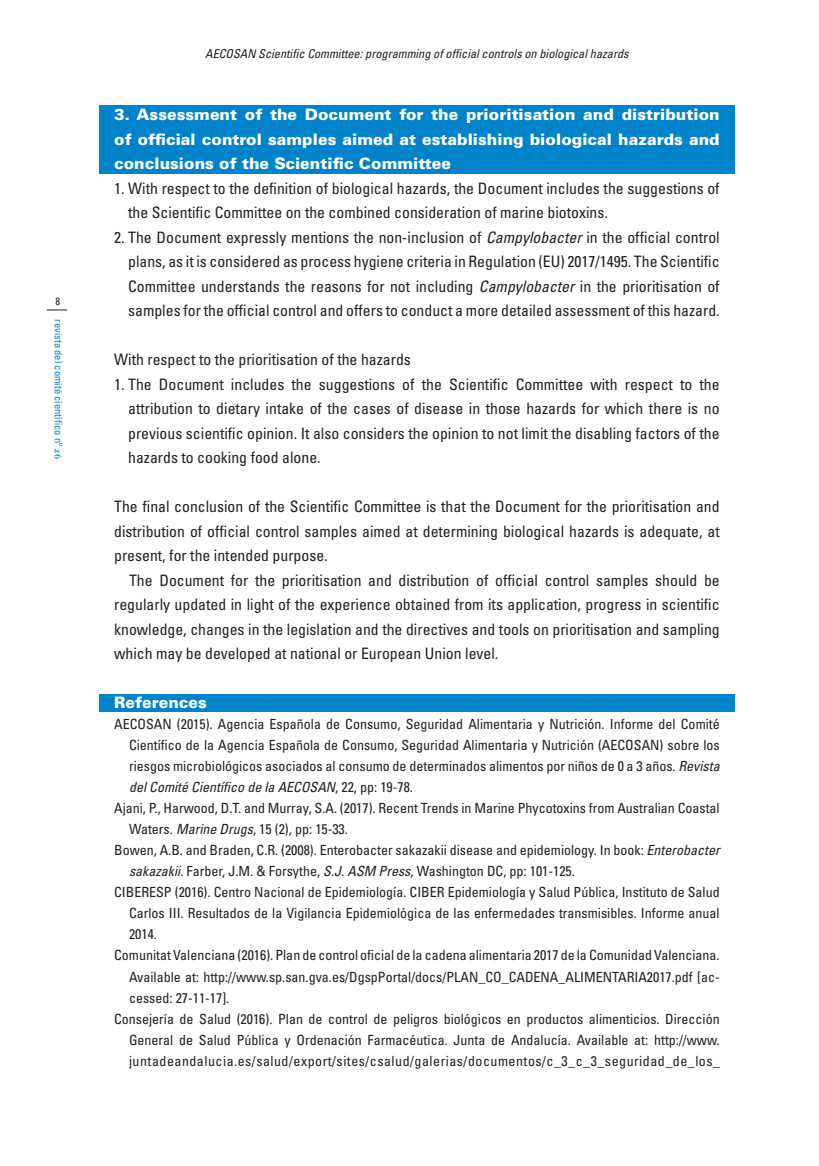
<style>
.page{position:relative;width:819px;height:1166px;background:#fff}
.page>*{position:absolute;margin:0;border:0;box-sizing:border-box;transform-origin:0 0}
.Texto{font:condensed 15.75px/24.5px "Univers LT Std";color:#231f20;text-align:justify}
.Texto_sangrado{font:condensed 15.75px/24.5px "Univers LT Std";color:#231f20;text-align:justify}
.Titular_banda{font:900 15.75px/24.5px "Univers LT Std";color:#fff;text-align:justify}
.Referencias{font:condensed 14px/21px "Univers LT Std";color:#231f20;text-align:justify}
.t1{font:italic condensed 12.25px "Univers LT Std";color:#231f20}
.t2{font:condensed 10.5px "Univers LT Std";color:#0083ca}
.t3{font:condensed 10.5px "Univers LT Std";color:#231f20}
.s1{font-family:"Celeste";font-weight:700;font-stretch:normal}
.s2{font-style:italic}
</style>
<div class="page">
<svg style="left:47px;top:310px;width:20px;height:1px"></svg>
<div style="left:99px;top:695px;width:636px;height:17px;background:#0083ca"></div>
<div style="left:99px;top:106px;width:636px;height:68px;background:#0083ca"></div>
<p class="t3" style="left:55px;top:295px;width:6px">8</p>
<p class="t2" style="left:65px;top:319px;width:141px;rotate:90deg">revista del comité científico nº <span class="s1">26</span></p>
<p class="t1" style="left:205px;top:46px;width:425px">AECOSAN Scientific Committee: programming of official controls on biological hazards</p>
<p class="Titular_banda" style="left:114px;top:102px;width:607px">3. Assessment of the Document for the prioritisation and distribution of official control samples aimed at establishing biological hazards and conclusions of the Scientific Committee</p>
<p class="Texto" style="left:128px;top:176px;width:593px;text-indent:-14px">1. With respect to the definition of biological hazards, the Document includes the suggestions of the Scientific Committee on the combined consideration of marine biotoxins.</p>
<p class="Texto" style="left:128px;top:225px;width:593px;text-indent:-14px">2. The Document expressly mentions the non-inclusion of <span class="s2">Campylobacter</span> in the official control plans, as it is considered as process hygiene criteria in Regulation (EU) 2017/1495. The Scientific Committee understands the reasons for not including <span class="s2">Campylobacter</span> in the prioritisation of samples for the official control and offers to conduct a more detailed assessment of this hazard.</p>
<p class="Texto" style="left:114px;top:347px;width:298px">With respect to the prioritisation of the hazards</p>
<p class="Texto" style="left:128px;top:372px;width:593px;text-indent:-14px">1. The Document includes the suggestions of the Scientific Committee with respect to the attribution to dietary intake of the cases of disease in those hazards for which there is no previous scientific opinion. It also considers the opinion to not limit the disabling factors of the hazards to cooking food alone.</p>
<p class="Texto" style="left:114px;top:494px;width:607px">The final conclusion of the Scientific Committee is that the Document for the prioritisation and distribution of official control samples aimed at determining biological hazards is adequate, at present, for the intended purpose.</p>
<p class="Texto_sangrado" style="left:114px;top:568px;width:607px;text-indent:15px">The Document for the prioritisation and distribution of official control samples should be regularly updated in light of the experience obtained from its application, progress in scientific knowledge, changes in the legislation and the directives and tools on prioritisation and sampling which may be developed at national or European Union level.</p>
<p class="Titular_banda" style="left:114px;top:690px;width:94px">References</p>
<p class="Referencias" style="left:129px;top:714px;width:592px;text-indent:-15px">AECOSAN (2015). Agencia Española de Consumo, Seguridad Alimentaria y Nutrición. Informe del Comité Científico de la Agencia Española de Consumo, Seguridad Alimentaria y Nutrición (AECOSAN) sobre los riesgos microbiológicos asociados al consumo de determinados alimentos por niños de 0 a 3 años. <span class="s2">Revista del Comité Científico de la AECOSAN</span>, 22, pp: 19-78.</p>
<p class="Referencias" style="left:129px;top:798px;width:592px;text-indent:-15px">Ajani, P., Harwood, D.T. and Murray, S.A. (2017). Recent Trends in Marine Phycotoxins from Australian Coastal<br>Waters. <span class="s2">Marine Drugs</span>, 15 (2), pp: 15-33.</p>
<p class="Referencias" style="left:129px;top:840px;width:592px;text-indent:-15px">Bowen, A.B. and Braden, C.R. (2008). Enterobacter sakazakii disease and epidemiology. In book: <span class="s2">Enterobacter sakazakii</span>. Farber, J.M. &amp; Forsythe, <span class="s2">S.J. ASM Press</span>, Washington DC, pp: 101-125.</p>
<p class="Referencias" style="left:129px;top:882px;width:592px;text-indent:-15px">CIBERESP (2016). Centro Nacional de Epidemiología. CIBER Epidemiología y Salud Pública, Instituto de Salud Carlos III. Resultados de la Vigilancia Epidemiológica de las enfermedades transmisibles. Informe anual 2014.</p>
<p class="Referencias" style="left:129px;top:945px;width:592px;text-indent:-15px">Comunitat Valenciana (2016). Plan de control oficial de la cadena alimentaria 2017 de la Comunidad Valenciana.<br>Available at: http://www.sp.san.gva.es/DgspPortal/docs/PLAN_CO_CADENA_ALIMENTARIA2017.pdf [ac&shy;cessed: 27-11-17].</p>
<p class="Referencias" style="left:129px;top:1008px;width:592px;text-indent:-15px">Consejería de Salud (2016). Plan de control de peligros biológicos en productos alimenticios. Dirección General de Salud Pública y Ordenación Farmacéutica. Junta de Andalucía. Available at: http://www. juntadeandalucia.es/salud/export/sites/csalud/galerias/documentos/c_3_c_3_seguridad_de_los_</p>
</div>
